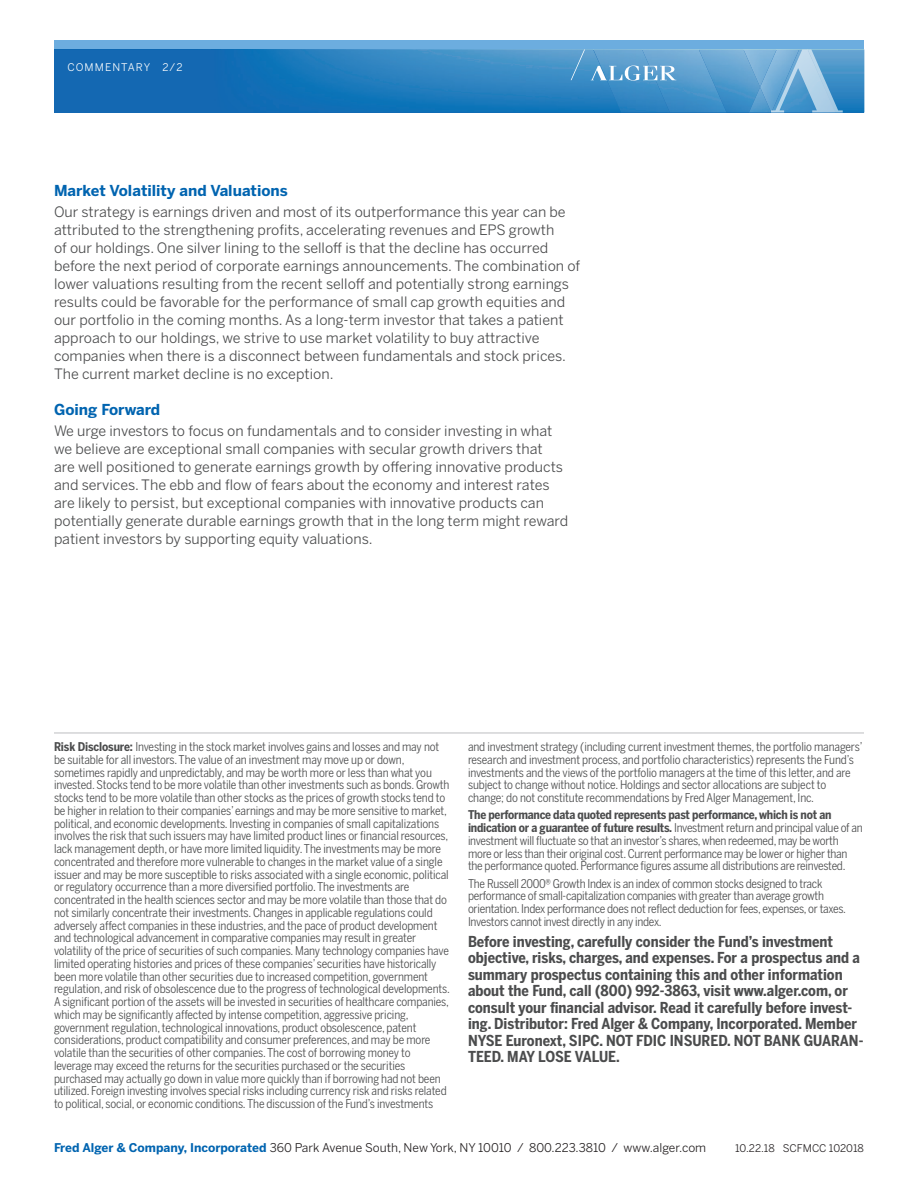
<style>
.page{position:relative;width:918px;height:1188px;background:#fff}
.page>*{position:absolute;margin:0;border:0;box-sizing:border-box;transform-origin:0 0}
.Disclosure_Small{font:700 15px/16.5px "Benton Sans Cond";color:#4b4c4d}
.Head{font:700 15px "Benton Sans";color:#0164b0}
.Body_Large{font:14.25px/18px "Benton Sans";color:#4b4c4d}
.Disclosure_Small-2{font:12px/12.8px "Benton Sans Cond";letter-spacing:-.01em;color:#4b4c4d}
.Footer_Address{font:12px "Benton Sans";color:#231f20}
.t1{font:10.5px "Benton Sans";color:#231f20}
.Banner_Title_Inside{font:10.5px "Benton Sans";letter-spacing:.1em;color:#fff}
.s1{font-weight:700}
.s2{font-weight:700;color:#0164b0}
</style>
<div class="page">
<img style="left:54px;top:50px;width:810px;height:62px">
<img style="left:727px;top:50px;width:17px;height:62px">
<img style="left:593px;top:50px;width:49px;height:62px">
<img style="left:642px;top:50px;width:85px;height:62px">
<img style="left:744px;top:50px;width:27px;height:62px">
<img style="left:749px;top:87px;width:22px;height:25px">
<div style="left:54px;top:40px;width:810px;height:10px;background:#6caddf"></div>
<svg style="left:571px;top:50px;width:14px;height:30px"></svg>
<svg style="left:591px;top:66px;width:85px;height:15px"></svg>
<hr style="left:54px;top:733px;width:810px;height:1px;background:#bcbdc0">
<svg style="left:771px;top:49px;width:72px;height:63px;background:#75aed6"></svg>
<p class="Banner_Title_Inside" style="left:68px;top:61px;width:117px">COMMENTARY 2/2</p>
<p class="Head" style="left:54px;top:182px;width:235px">Market Volatility and Valuations</p>
<p class="Body_Large" style="left:54px;top:203px;width:528px">Our strategy is earnings driven and most of its outperformance this year can be attributed to the strengthening profits, accelerating revenues and EPS growth<br>of our holdings. One silver lining to the selloff is that the decline has occurred before the next period of corporate earnings announcements. The combination of lower valuations resulting from the recent selloff and potentially strong earnings results could be favorable for the performance of small cap growth equities and our portfolio in the coming months. As a long-term investor that takes a patient approach to our holdings, we strive to use market volatility to buy attractive companies when there is a disconnect between fundamentals and stock prices.<br>The current market decline is no exception.</p>
<p class="Head" style="left:54px;top:401px;width:108px">Going Forward</p>
<p class="Body_Large" style="left:54px;top:422px;width:516px">We urge investors to focus on fundamentals and to consider investing in what we believe are exceptional small companies with secular growth drivers that<br>are well positioned to generate earnings growth by offering innovative products and services. The ebb and flow of fears about the economy and interest rates are likely to persist, but exceptional companies with innovative products can potentially generate durable earnings growth that in the long term might reward patient investors by supporting equity valuations.</p>
<p class="Disclosure_Small-2" style="left:54px;top:740px;width:397px"><span class="s1">Risk Disclosure:</span> Investing in the stock market involves gains and losses and may not be suitable for all investors. The value of an investment may move up or down, sometimes rapidly and unpredictably, and may be worth more or less than what you invested. Stocks tend to be more volatile than other investments such as bonds. Growth stocks tend to be more volatile than other stocks as the prices of growth stocks tend to be higher in relation to their companies’ earnings and may be more sensitive to market, political, and economic developments. Investing in companies of small capitalizations involves the risk that such issuers may have limited product lines or financial resources, lack management depth, or have more limited liquidity. The investments may be more concentrated and therefore more vulnerable to changes in the market value of a single issuer and may be more susceptible to risks associated with a single economic, political or regulatory occurrence than a more diversified portfolio. The investments are concentrated in the health sciences sector and may be more volatile than those that do not similarly concentrate their investments. Changes in applicable regulations could adversely affect companies in these industries, and the pace of product development and technological advancement in comparative companies may result in greater volatility of the price of securities of such companies. Many technology companies have limited operating histories and prices of these companies’ securities have historically been more volatile than other securities due to increased competition, government regulation, and risk of obsolescence due to the progress of technological developments.<br>A significant portion of the assets will be invested in securities of healthcare companies, which may be significantly affected by intense competition, aggressive pricing, government regulation, technological innovations, product obsolescence, patent considerations, product compatibility and consumer preferences, and may be more volatile than the securities of other companies. The cost of borrowing money to leverage may exceed the returns for the securities purchased or the securities purchased may actually go down in value more quickly than if borrowing had not been utilized. Foreign investing involves special risks including currency risk and risks related to political, social, or economic conditions. The discussion of the Fund’s investments</p>
<p class="Disclosure_Small-2" style="left:468px;top:740px;width:396px">and investment strategy (including current investment themes, the portfolio managers’ research and investment process, and portfolio characteristics) represents the Fund’s investments and the views of the portfolio managers at the time of this letter, and are subject to change without notice. Holdings and sector allocations are subject to change; do not constitute recommendations by Fred Alger Management, Inc.</p>
<p class="Disclosure_Small-2" style="left:468px;top:808px;width:396px"><span class="s1">The performance data quoted represents past performance, which is not an indication or a guarantee of future results.</span> Investment return and principal value of an investment will fluctuate so that an investor’s shares, when redeemed, may be worth more or less than their original cost. Current performance may be lower or higher than the performance quoted. Performance figures assume all distributions are reinvested.</p>
<p class="Disclosure_Small-2" style="left:468px;top:877px;width:380px">The Russell 2000® Growth Index is an index of common stocks designed to track performance of small-capitalization companies with greater than average growth orientation. Index performance does not reflect deduction for fees, expenses, or taxes.<br>Investors cannot invest directly in any index.</p>
<p class="Disclosure_Small" style="left:468px;top:933px;width:397px">Before investing, carefully consider the Fund’s investment objective, risks, charges, and expenses. For a prospectus and a summary prospectus containing this and other information about the Fund, call (800) 992-3863, visit www.alger.com, or consult your financial advisor. Read it carefully before invest&shy;ing. Distributor: Fred Alger &amp; Company, Incorporated. Member NYSE Euronext, SIPC. NOT FDIC INSURED. NOT BANK GUARAN-TEED. MAY LOSE VALUE.</p>
<p class="Footer_Address" style="left:54px;top:1141px;width:654px"><span class="s2">Fred Alger &amp; Company, Incorporated</span> 360 Park Avenue South, New York, NY 10010 / 800.223.3810 / www.alger.com</p>
<p class="t1" style="left:735px;top:1142px;width:41px">10.22.18</p>
<p class="t1" style="left:783px;top:1142px;width:83px">SCFMCC 102018</p>
</div>
